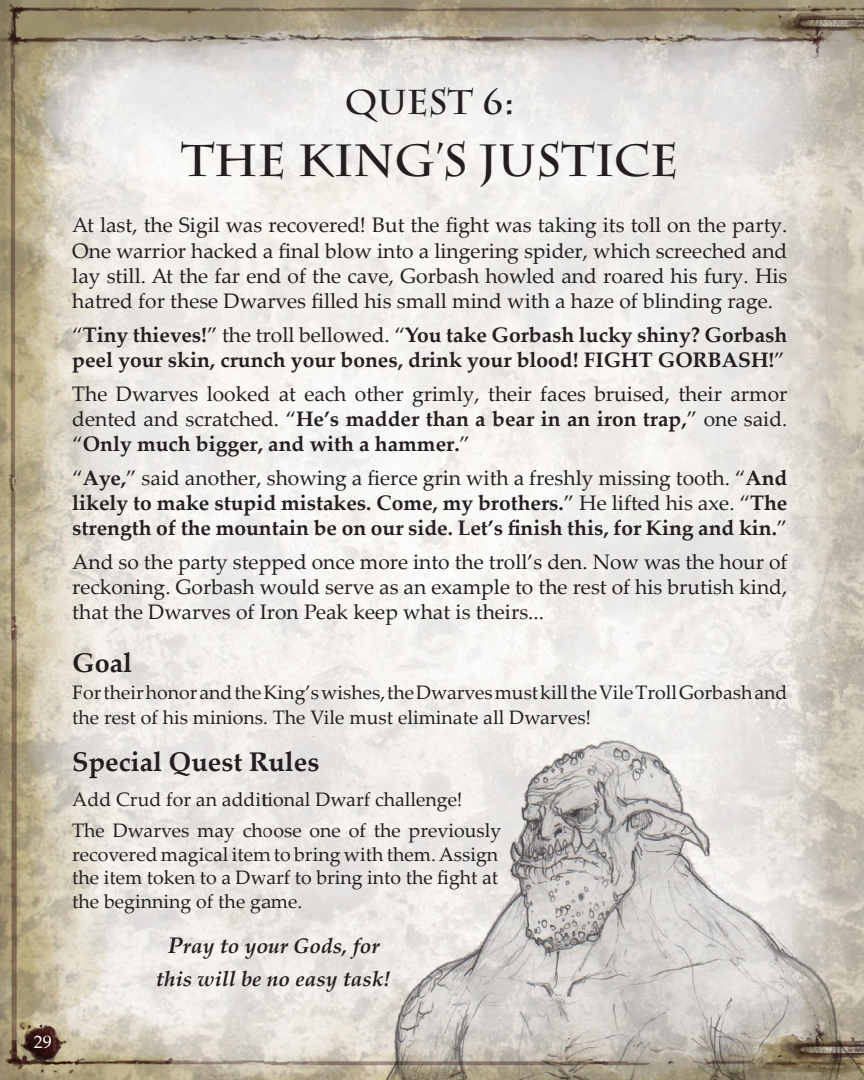
<style>
.page{position:relative;width:864px;height:1080px;background:#fff}
.page>*{position:absolute;margin:0;border:0;box-sizing:border-box;transform-origin:0 0}
.H1_WHITE{font:700 45px "Charlemagne Std";color:#231f20}
.H1_WHITE-2{font:700 34.5px "Charlemagne Std";color:#231f20}
.H1_WHITE-3{font:700 27px "Palatino Linotype";color:#231f20}
.Paragraph_Style_1{font:21px/25.2px "Palatino Linotype";color:#231f20;text-align:justify}
.Paragraph_Style_1-2{font:700 21px/25.2px "Palatino Linotype";color:#231f20}
.H1_WHITE-4{font:italic 700 21px/33px "Palatino Linotype";color:#231f20;text-align:center}
.Paragraph_Style_1-3{font:19.5px/23.4px "Palatino Linotype";color:#231f20}
.t1{font:18px "Palatino Linotype";color:#fff}
.s1{font-weight:400}
.s2{font-weight:700}
.s3{font-size:22.5px}
</style>
<div class="page">
<img style="left:0;top:0;width:864px;height:1080px">
<img style="left:264px;top:728px;width:600px;height:352px">
<p class="t1" style="left:34px;top:1029px;width:19px">29</p>
<p class="H1_WHITE-2" style="left:345px;top:82px;width:171px">QUEST 6:</p>
<p class="H1_WHITE" style="left:181px;top:135px;width:500px">THE KING’S JUSTICE</p>
<p class="Paragraph_Style_1" style="left:72px;top:212px;width:717px">At last, the Sigil was recovered! But the fight was taking its toll on the party.<br>One warrior hacked a final blow into a lingering spider, which screeched and lay still. At the far end of the cave, Gorbash howled and roared his fury. His hatred for these Dwarves filled his small mind with a haze of blinding rage.</p>
<p class="Paragraph_Style_1-2" style="left:72px;top:321px;width:717px"><span class="s1">“</span>Tiny thieves!<span class="s1">” the troll bellowed. “</span>You take Gorbash lucky shiny? Gorbash peel your skin, crunch your bones, drink your blood! FIGHT GORBASH!<span class="s1">”</span></p>
<p class="Paragraph_Style_1" style="left:72px;top:380px;width:717px">The Dwarves looked at each other grimly, their faces bruised, their armor dented and scratched. “<span class="s2">He’s madder than a bear in an iron trap,</span>” one said. “<span class="s2">Only much bigger, and with a hammer.</span>”</p>
<p class="Paragraph_Style_1-2" style="left:72px;top:464px;width:717px;text-align:justify"><span class="s1">“</span>Aye,<span class="s1">” said another, showing a fierce grin with a freshly missing tooth. “</span>And likely to make stupid mistakes. Come, my brothers.<span class="s1">” He lifted his axe. “</span>The strength of the mountain be on our side. Let’s finish this, for King and kin.<span class="s1">”</span></p>
<p class="Paragraph_Style_1" style="left:72px;top:548px;width:717px">And so the party stepped once more into the troll’s den. Now was the hour of reckoning. Gorbash would serve as an example to the rest of his brutish kind, that the Dwarves of Iron Peak keep what is theirs...</p>
<p class="H1_WHITE-3" style="left:72px;top:644px;width:61px">Goal</p>
<p class="Paragraph_Style_1-3" style="left:72px;top:679px;width:717px;line-height:25.2px">For their honor and the King’s wishes, the Dwarves must kill the Vile Troll Gorbash and the rest of his minions. The Vile must eliminate all Dwarves!</p>
<p class="H1_WHITE-3" style="left:72px;top:742px;width:249px">Special Quest Rules</p>
<p class="Paragraph_Style_1-3" style="left:72px;top:786px;width:392px">Add Crud for an additional Dwarf challenge!</p>
<p class="Paragraph_Style_1-3" style="left:72px;top:818px;width:430px">The Dwarves may choose one of the previously recovered magical item to bring with them. Assign the item token to a Dwarf to bring into the fight at the beginning of the game.</p>
<p class="H1_WHITE-4" style="left:156px;top:929px;width:236px"><span class="s3">P</span>ray to your Gods, for this will be no easy task!</p>
</div>
